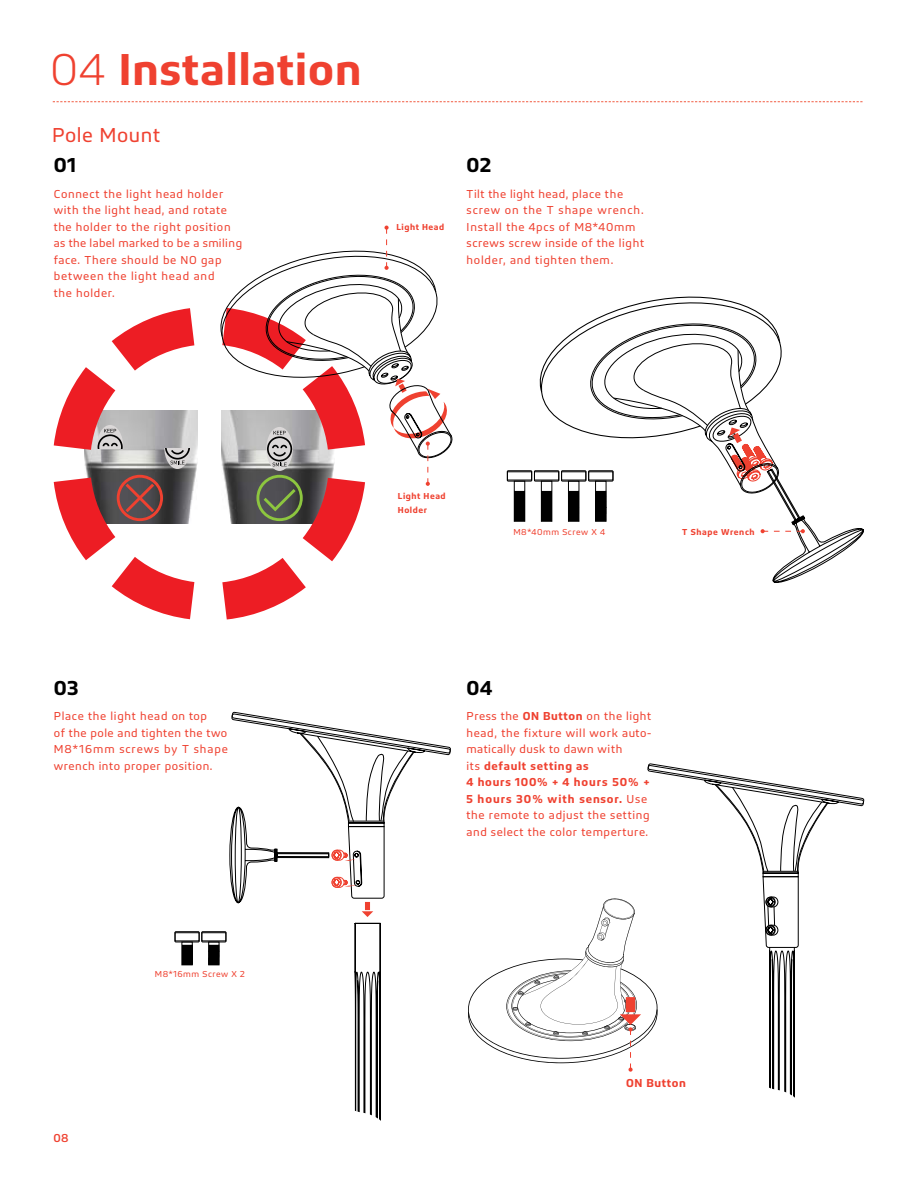
<style>
.page{position:relative;width:918px;height:1188px;background:#fff}
.page>*{position:absolute;margin:0;border:0;box-sizing:border-box;transform-origin:0 0}
.t1{font:600 46.5px "Bega";letter-spacing:.02em;color:#ef4130}
.t2{font:21px "Bega";letter-spacing:.03em;color:#ef4130}
.t3{font:600 21px "Bega";letter-spacing:.03em;color:#000}
.t4{font:12px/16.5px "Bega";letter-spacing:.055em;color:#ef4130}
.t5{font:600 12px "Bega";letter-spacing:.05em;color:#ef4130}
.t6{font:500 12px "Bega";color:#ef4130}
.t7{font:600 9px/13.5px "Bega";letter-spacing:.055em;color:#ef4130}
.t8{font:9px "Bega";letter-spacing:.055em;color:#ef4130}
.s1{font-weight:300}
.s2{font-weight:600}
</style>
<div class="page">
<svg style="left:53px;top:101px;width:810px;height:1px"></svg>
<svg style="left:54px;top:308px;width:302px;height:312px"></svg>
<svg style="left:215px;top:226px;width:238px;height:295px"></svg>
<div style="left:507px;top:470px;width:25px;height:11px;border:1px solid #000"></div>
<div style="left:507px;top:472px;width:25px;height:8px;border:1px solid #000"></div>
<svg style="left:514px;top:296px;width:350px;height:287px"></svg>
<div style="left:175px;top:931px;width:24px;height:11px;border:1px solid #000"></div>
<div style="left:175px;top:933px;width:24px;height:8px;border:1px solid #000"></div>
<svg style="left:181px;top:712px;width:270px;height:409px"></svg>
<svg style="left:468px;top:763px;width:396px;height:335px"></svg>
<h1 class="t1" style="left:50px;top:43px;width:313px"><span class="s1">04</span> Installation</h1>
<h2 class="t2" style="left:52px;top:123px;width:110px">Pole Mount</h2>
<h2 class="t3" style="left:54px;top:153px;width:24px">01</h2>
<p class="t4" style="left:54px;top:185px;width:190px">Connect the light head holder with the light head, and rotate the holder to the right position as the label marked to be a smiling face. There should be NO gap between the light head and<br>the holder.</p>
<p class="t7" style="left:396px;top:220px;width:49px">Light Head</p>
<h2 class="t3" style="left:467px;top:153px;width:26px">02</h2>
<p class="t4" style="left:467px;top:185px;width:179px">Tilt the light head, place the screw on the T shape wrench.<br>Install the 4pcs of M8*40mm screws screw inside of the light holder, and tighten them.</p>
<p class="t7" style="left:398px;top:489px;width:49px">Light Head<br>Holder</p>
<p class="t8" style="left:513px;top:527px;width:93px">M8*40mm Screw X 4</p>
<p class="t7" style="left:682px;top:525px;width:74px">T Shape Wrench</p>
<h2 class="t3" style="left:54px;top:676px;width:26px">03</h2>
<h2 class="t3" style="left:466px;top:676px;width:27px">04</h2>
<p class="t4" style="left:54px;top:708px;width:175px">Place the light head on top<br>of the pole and tighten the two<br>M8*16mm screws by T shape wrench into proper position.</p>
<p class="t4" style="left:466px;top:708px;width:187px">Press the <span class="s2">ON Button</span> on the light head, the fixture will work auto&shy;matically dusk to dawn with<br>its <span class="s2">default setting as<br>4 hours 100% + 4 hours 50% +<br>5 hours 30% with sensor.</span> Use the remote to adjust the setting and select the color temperture.</p>
<p class="t8" style="left:155px;top:969px;width:91px">M8*16mm Screw X 2</p>
<p class="t6" style="left:53px;top:1131px;width:17px">08</p>
<p class="t5" style="left:626px;top:1076px;width:61px">ON Button</p>
</div>
